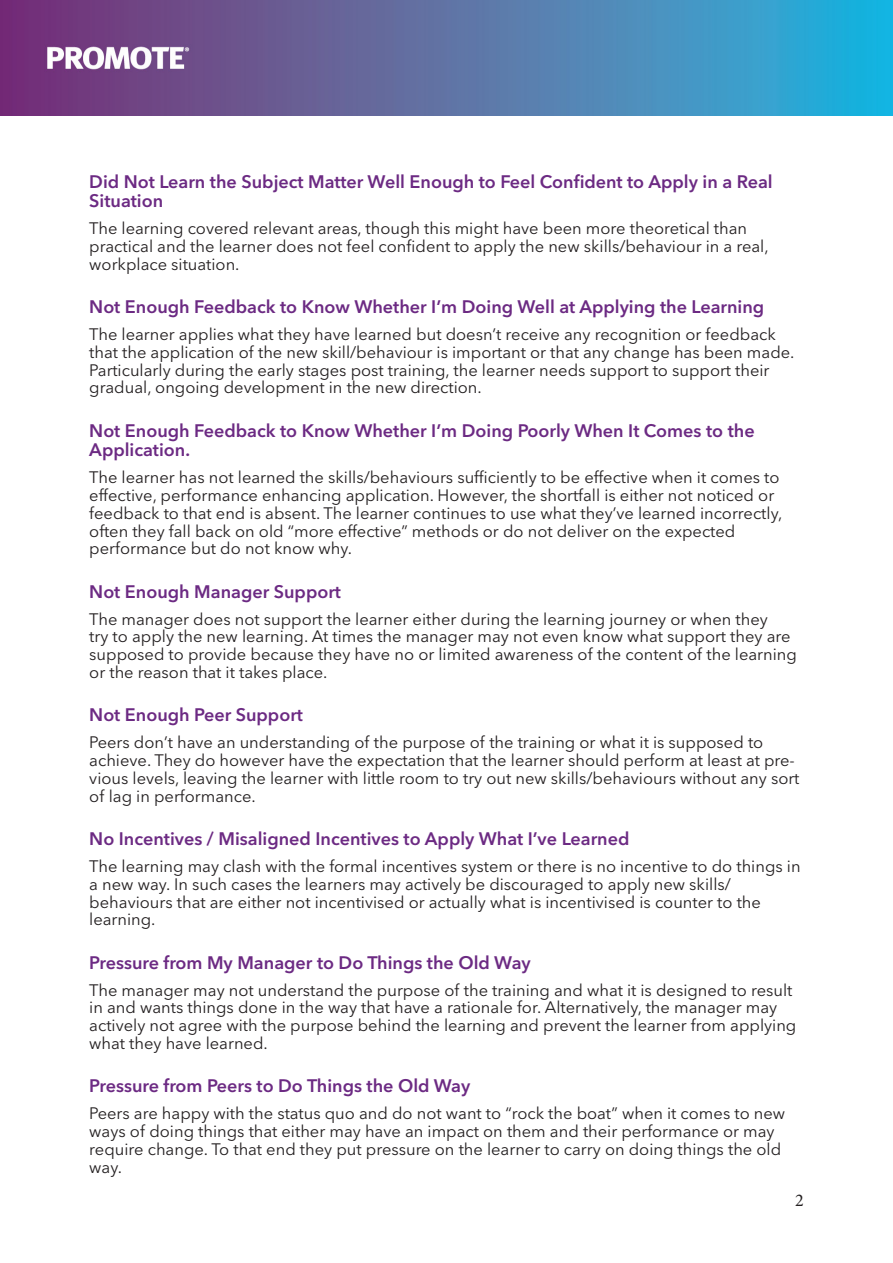
<style>
.page{position:relative;width:893px;height:1263px;background:#fff}
.page>*{position:absolute;margin:0;border:0;box-sizing:border-box;transform-origin:0 0}
.Heading_3{font:600 18px/19.5px "Avenir Next LT Pro";color:#6c2a83}
.t1{font:18px "Minion Pro";color:#231f20}
.t2{font:16.5px/17.9px "Avenir Next LT Pro";color:#231f20}
</style>
<div class="page">
<img style="left:0;top:0;width:893px;height:116px">
<p class="Heading_3" style="left:89px;top:172px;width:685px">Did Not Learn the Subject Matter Well Enough to Feel Confident to Apply in a Real<br>Situation</p>
<p class="t2" style="left:89px;top:219px;width:681px">The learning covered relevant areas, though this might have been more theoretical than practical and the learner does not feel confident to apply the new skills/behaviour in a real, workplace situation.</p>
<p class="Heading_3" style="left:89px;top:297px;width:676px">Not Enough Feedback to Know Whether I’m Doing Well at Applying the Learning</p>
<p class="t2" style="left:89px;top:325px;width:707px">The learner applies what they have learned but doesn’t receive any recognition or feedback that the application of the new skill/behaviour is important or that any change has been made.<br>Particularly during the early stages post training, the learner needs support to support their gradual, ongoing development in the new direction.</p>
<p class="Heading_3" style="left:89px;top:421px;width:667px">Not Enough Feedback to Know Whether I’m Doing Poorly When It Comes to the<br>Application.</p>
<p class="t2" style="left:89px;top:468px;width:695px">The learner has not learned the skills/behaviours sufficiently to be effective when it comes to effective, performance enhancing application. However, the shortfall is either not noticed or feedback to that end is absent. The learner continues to use what they’ve learned incorrectly, often they fall back on old “more effective” methods or do not deliver on the expected performance but do not know why.</p>
<p class="Heading_3" style="left:89px;top:582px;width:253px">Not Enough Manager Support</p>
<p class="t2" style="left:89px;top:610px;width:709px">The manager does not support the learner either during the learning journey or when they<br>try to apply the new learning. At times the manager may not even know what support they are supposed to provide because they have no or limited awareness of the content of the learning or the reason that it takes place.</p>
<p class="Heading_3" style="left:89px;top:705px;width:215px">Not Enough Peer Support</p>
<p class="t2" style="left:89px;top:733px;width:712px">Peers don’t have an understanding of the purpose of the training or what it is supposed to achieve. They do however have the expectation that the learner should perform at least at pre&shy;vious levels, leaving the learner with little room to try out new skills/behaviours without any sort of lag in performance.</p>
<p class="Heading_3" style="left:89px;top:829px;width:542px">No Incentives / Misaligned Incentives to Apply What I’ve Learned</p>
<p class="t2" style="left:89px;top:857px;width:713px">The learning may clash with the formal incentives system or there is no incentive to do things in a new way. In such cases the learners may actively be discouraged to apply new skills/ behaviours that are either not incentivised or actually what is incentivised is counter to the learning.</p>
<p class="Heading_3" style="left:89px;top:952px;width:443px">Pressure from My Manager to Do Things the Old Way</p>
<p class="t2" style="left:89px;top:981px;width:709px">The manager may not understand the purpose of the training and what it is designed to result in and wants things done in the way that have a rationale for. Alternatively, the manager may actively not agree with the purpose behind the learning and prevent the learner from applying what they have learned.</p>
<p class="Heading_3" style="left:89px;top:1076px;width:383px">Pressure from Peers to Do Things the Old Way</p>
<p class="t2" style="left:89px;top:1104px;width:697px">Peers are happy with the status quo and do not want to “rock the boat” when it comes to new ways of doing things that either may have an impact on them and their performance or may require change. To that end they put pressure on the learner to carry on doing things the old way.</p>
<p class="t1" style="left:795px;top:1188px;width:10px">2</p>
</div>
